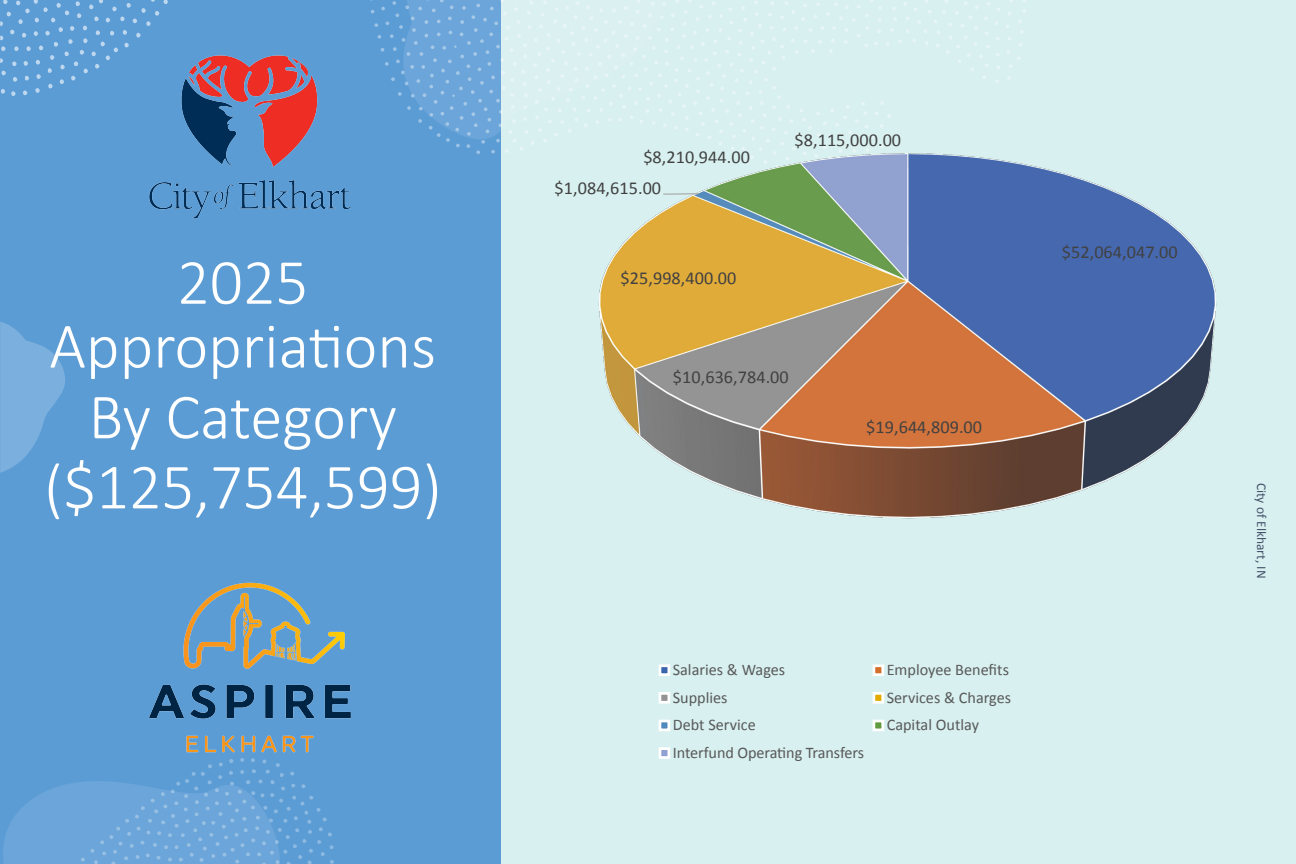
<style>
.page{position:relative;width:1296px;height:864px;background:#d8f0f0}
.page>*{position:absolute;margin:0;border:0;box-sizing:border-box;transform-origin:0 0}
.t1{font:300 65px/63.7px "Calibri";letter-spacing:-.005em;color:#fff;text-align:center}
.t2{font:18.2px "Calibri";letter-spacing:.005em;color:#414141}
.t3{font:16.2px "Calibri";color:#595959}
.t4{font:13.45px "Calibri";letter-spacing:.005em;color:#45546b}
</style>
<div class="page">
<div style="left:0;top:0;width:500px;height:864px;background:#5c9cd5"></div>
<svg style="left:3px;top:758px;width:331px;height:106px"></svg>
<svg style="left:370px;top:0;width:656px;height:179px"></svg>
<svg style="left:0;top:322px;width:65px;height:151px"></svg>
<svg style="left:400px;top:0;width:261px;height:142px"></svg>
<svg style="left:0;top:0;width:168px;height:96px"></svg>
<img style="left:591px;top:85px;width:626px;height:434px">
<svg style="left:662px;top:193px;width:37px;height:2px"></svg>
<div style="left:660px;top:666px;width:9px;height:9px;background:#3b64ad"></div>
<div style="left:659px;top:664px;width:11px;height:12px;border:3px solid #fff"></div>
<div style="left:874px;top:666px;width:9px;height:9px;background:#d36e2b"></div>
<div style="left:873px;top:664px;width:11px;height:12px;border:3px solid #fff"></div>
<div style="left:660px;top:693px;width:9px;height:9px;background:#939393"></div>
<div style="left:659px;top:692px;width:11px;height:12px;border:3px solid #fff"></div>
<div style="left:874px;top:693px;width:9px;height:9px;background:#e2ab00"></div>
<div style="left:873px;top:692px;width:11px;height:12px;border:3px solid #fff"></div>
<div style="left:660px;top:721px;width:9px;height:9px;background:#5189bc"></div>
<div style="left:659px;top:720px;width:11px;height:11px;border:3px solid #fff"></div>
<div style="left:874px;top:721px;width:9px;height:9px;background:#629a3e"></div>
<div style="left:873px;top:720px;width:11px;height:11px;border:3px solid #fff"></div>
<div style="left:660px;top:749px;width:9px;height:9px;background:#90a2d4"></div>
<div style="left:659px;top:747px;width:11px;height:12px;border:3px solid #fff"></div>
<img style="left:139px;top:26px;width:212px;height:193px">
<img style="left:149px;top:582px;width:202px;height:171px">
<h1 class="t1" style="left:49px;top:250px;width:388px">2025<br>Appropriations</h1>
<h1 class="t1" style="left:44px;top:381px;width:399px;line-height:70px">By Category ($125,754,599)</h1>
<p class="t2" style="left:643px;top:144px;width:108px">$8,210,944.00</p>
<p class="t2" style="left:555px;top:175px;width:108px">$1,084,615.00</p>
<p class="t2" style="left:621px;top:265px;width:117px">$25,998,400.00</p>
<p class="t2" style="left:795px;top:127px;width:108px">$8,115,000.00</p>
<p class="t2" style="left:673px;top:364px;width:117px">$10,636,784.00</p>
<p class="t2" style="left:866px;top:414px;width:117px">$19,644,809.00</p>
<p class="t2" style="left:1062px;top:239px;width:117px">$52,064,047.00</p>
<p class="t3" style="left:673px;top:658px;width:114px">Salaries &amp; Wages</p>
<p class="t3" style="left:887px;top:658px;width:124px">Employee Benefits</p>
<p class="t3" style="left:673px;top:686px;width:56px">Supplies</p>
<p class="t3" style="left:887px;top:686px;width:126px">Services &amp; Charges</p>
<p class="t3" style="left:673px;top:713px;width:84px">Debt Service</p>
<p class="t3" style="left:887px;top:713px;width:94px">Capital Outlay</p>
<p class="t3" style="left:673px;top:741px;width:193px">Interfund Operating Transfers</p>
<p class="t4" style="left:1271px;top:483px;width:97px;rotate:90deg">City of Elkhart, IN</p>
</div>
